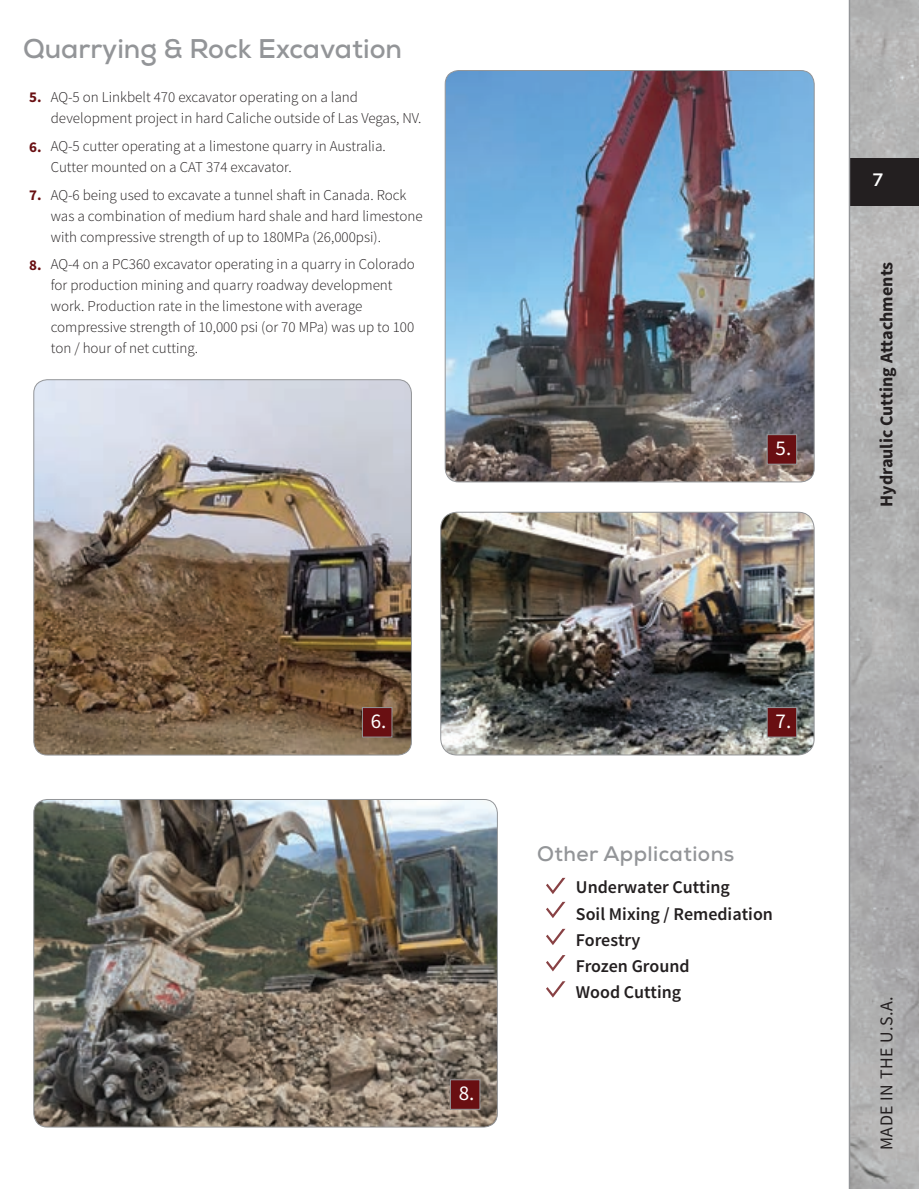
<style>
.page{position:relative;width:919px;height:1189px;background:#fff}
.page>*{position:absolute;margin:0;border:0;box-sizing:border-box;transform-origin:0 0}
.t1{font:700 27px "Nexa";color:#939598}
.t2{font:700 21px "Nexa";letter-spacing:.02em;color:#939598}
.t3{font:21px "Source Sans Pro";color:#fff}
.t4{font:600 18px/26.2px "Source Sans Pro";color:#231f20}
.t5{font:700 18px "Source Sans Pro";color:#231f20}
.t6{font:18px "Source Sans Pro";letter-spacing:.03em;color:#231f20}
.t7{font:700 18px "Nexa";color:#fff}
.t8{font:300 15px/21px "Source Sans Pro";color:#231f20}
.t9{font:700 15px "Source Sans Pro";color:#690f12}
</style>
<div class="page">
<img style="left:849px;top:0;width:69px;height:1189px">
<div style="left:849px;top:158px;width:69px;height:47px;background:#231f20"></div>
<hr style="left:848px;top:0;width:1px;height:1189px;background:#939598">
<img style="left:440px;top:512px;width:373px;height:243px">
<div style="left:440px;top:512px;width:374px;height:243px;border:1px solid #939598;border-radius:16px"></div>
<img style="left:446px;top:71px;width:367px;height:411px">
<img style="left:35px;top:380px;width:376px;height:375px">
<div style="left:33px;top:379px;width:378px;height:376px;border:1px solid #939598;border-radius:14px"></div>
<img style="left:35px;top:799px;width:462px;height:328px">
<div style="left:362px;top:707px;width:30px;height:30px;background:#690f12;border:1px solid #939598"></div>
<div style="left:766px;top:707px;width:30px;height:30px;background:#690f12;border:1px solid #939598"></div>
<div style="left:766px;top:434px;width:30px;height:31px;background:#690f12;border:1px solid #939598"></div>
<svg style="left:546px;top:878px;width:19px;height:16px"></svg>
<svg style="left:546px;top:902px;width:19px;height:16px"></svg>
<svg style="left:546px;top:929px;width:19px;height:16px"></svg>
<div style="left:450px;top:1079px;width:30px;height:31px;background:#690f12;border:1px solid #939598"></div>
<svg style="left:546px;top:955px;width:19px;height:16px"></svg>
<svg style="left:546px;top:981px;width:19px;height:17px"></svg>
<h1 class="t1" style="left:23px;top:31px;width:380px">Quarrying &amp; Rock Excavation</h1>
<p class="t9" style="left:29px;top:87px;width:14px">5.</p>
<p class="t9" style="left:29px;top:137px;width:14px">6.</p>
<p class="t9" style="left:29px;top:185px;width:14px">7.</p>
<p class="t9" style="left:29px;top:255px;width:14px">8.</p>
<p class="t8" style="left:51px;top:87px;width:372px">AQ-5 on Linkbelt 470 excavator operating on a land development project in hard Caliche outside of Las Vegas, NV.</p>
<p class="t8" style="left:51px;top:135px;width:336px">AQ-5 cutter operating at a limestone quarry in Australia.<br>Cutter mounted on a CAT 374 excavator.</p>
<p class="t8" style="left:51px;top:184px;width:373px">AQ-6 being used to excavate a tunnel shaft in Canada. Rock was a combination of medium hard shale and hard limestone with compressive strength of up to 180MPa (26,000psi).</p>
<p class="t8" style="left:51px;top:254px;width:365px">AQ-4 on a PC360 excavator operating in a quarry in Colorado for production mining and quarry roadway development work. Production rate in the limestone with average compressive strength of 10,000 psi (or 70 MPa) was up to 100 ton / hour of net cutting.</p>
<h2 class="t3" style="left:775px;top:435px;width:17px">5.</h2>
<p class="t7" style="left:872px;top:169px;width:12px">7</p>
<p class="t5" style="left:874px;top:507px;width:247px;rotate:-90deg">Hydraulic Cutting Attachments</p>
<h2 class="t3" style="left:370px;top:708px;width:17px">6.</h2>
<h2 class="t3" style="left:775px;top:708px;width:17px">7.</h2>
<h2 class="t2" style="left:537px;top:840px;width:199px">Other Applications</h2>
<h2 class="t3" style="left:458px;top:1080px;width:17px">8.</h2>
<p class="t4" style="left:575px;top:875px;width:198px">Underwater Cutting<br>Soil Mixing / Remediation<br>Forestry<br>Frozen Ground<br>Wood Cutting</p>
<p class="t6" style="left:874px;top:1150px;width:155px;rotate:-90deg">MADE IN THE U.S.A.</p>
</div>
